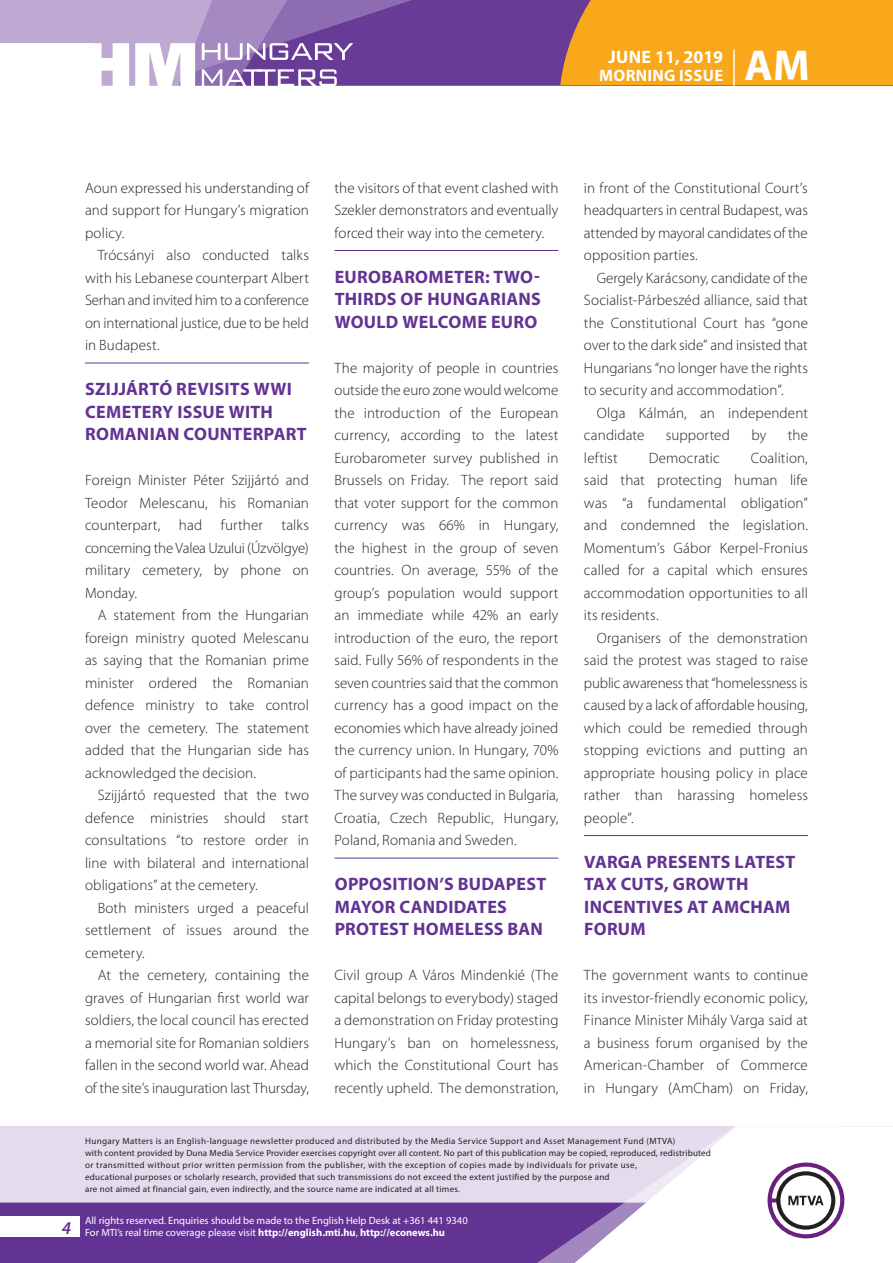
<style>
.page{position:relative;width:893px;height:1263px;background:#fff}
.page>*{position:absolute;margin:0;border:0;box-sizing:border-box;transform-origin:0 0}
.t1{font:700 43.35px "Myriad Pro";color:#fff}
._01_cimsor{font:700 18px/22.5px "Myriad Pro";letter-spacing:.015em;color:#623393}
.t2{font:700 18px "Myriad Pro";color:#fff}
.t3{font:italic 600 18px "Myriad Pro";color:#623393}
.t4{font:700 16.5px "Myriad Pro";letter-spacing:.02em;color:#fff}
._03_kenyer_szöveg-2{font:300 15px/22.5px "Myriad Pro";letter-spacing:.005em;color:#231f20;text-align:justify}
._03_kenyer_szöveg-1{font:300 15px/22.5px "Myriad Pro";letter-spacing:.005em;color:#231f20;text-align:justify}
.t5{font:10.5px/12px "Myriad Pro";color:#fff}
.t6{font:9px/12px "Myriad Pro";letter-spacing:.03em;color:#231f20}
.s1{font-weight:700}
</style>
<div class="page">
<div style="left:0;top:1126px;width:893px;height:137px;background:#e4dcec"></div>
<div style="left:0;top:1202px;width:506px;height:61px;background:#623393"></div>
<svg style="left:506px;top:1202px;width:69px;height:61px;fill:#623393"></svg>
<svg style="left:575px;top:1126px;width:318px;height:137px"></svg>
<div style="left:0;top:1216px;width:79px;height:20px;background:#fff"></div>
<div style="left:0;top:0;width:893px;height:85px;background:#683b97"></div>
<div style="left:560px;top:0;width:333px;height:85px;background:#f9a71b"></div>
<hr style="left:733px;top:49px;width:2px;height:37px;background:#fff">
<svg style="left:0;top:0;width:479px;height:86px"></svg>
<hr style="left:85px;top:363px;width:224px;height:1px;background:#623393">
<hr style="left:334px;top:250px;width:224px;height:1px;background:#623393">
<hr style="left:334px;top:858px;width:224px;height:1px;background:#623393">
<hr style="left:584px;top:835px;width:224px;height:1px;background:#623393">
<p class="t2" style="left:608px;top:45px;width:116px">June 11, 2019</p>
<p class="t4" style="left:599px;top:65px;width:114px">MORNING ISSUE</p>
<h1 class="t1" style="left:745px;top:37px;width:67px">AM</h1>
<p class="_03_kenyer_szöveg-2" style="left:85px;top:176px;width:225px">Aoun expressed his understanding of and support for Hungary’s migration policy.</p>
<p class="_03_kenyer_szöveg-2" style="left:85px;top:244px;width:225px;text-indent:13px">Trócsányi also conducted talks with his Lebanese counterpart Albert Serhan and invited him to a conference on international justice, due to be held in Budapest.</p>
<p class="_01_cimsor" style="left:85px;top:377px;width:223px">SZIJJÁRTÓ REVISITS WWI<br>CEMETERY ISSUE WITH<br>ROMANIAN COUNTERPART</p>
<p class="_03_kenyer_szöveg-1" style="left:85px;top:469px;width:225px">Foreign Minister Péter Szijjártó and Teodor Melescanu, his Romanian counterpart, had further talks concerning the Valea Uzului (Úzvölgye) military cemetery, by phone on Monday.</p>
<p class="_03_kenyer_szöveg-2" style="left:85px;top:604px;width:225px;text-indent:13px">A statement from the Hungarian foreign ministry quoted Melescanu as saying that the Romanian prime minister ordered the Romanian defence ministry to take control over the cemetery. The statement added that the Hungarian side has acknowledged the decision.</p>
<p class="_03_kenyer_szöveg-2" style="left:85px;top:784px;width:225px;text-indent:13px">Szijjártó requested that the two defence ministries should start consultations “to restore order in line with bilateral and international obligations” at the cemetery.</p>
<p class="_03_kenyer_szöveg-2" style="left:85px;top:896px;width:225px;text-indent:13px">Both ministers urged a peaceful settlement of issues around the cemetery.</p>
<p class="_03_kenyer_szöveg-2" style="left:85px;top:964px;width:225px;text-indent:13px">At the cemetery, containing the graves of Hungarian first world war soldiers, the local council has erected a memorial site for Romanian soldiers fallen in the second world war. Ahead of the site’s inauguration last Thursday,</p>
<p class="_03_kenyer_szöveg-2" style="left:334px;top:176px;width:225px">the visitors of that event clashed with Szekler demonstrators and eventually forced their way into the cemetery.</p>
<p class="_01_cimsor" style="left:335px;top:265px;width:208px;text-align:justify">EU ROBAROMETER: TWO-THIRDS OF HUNGARIANS WOULD WELCOME EU RO</p>
<p class="_03_kenyer_szöveg-1" style="left:334px;top:356px;width:226px">The majority of people in countries outside the euro zone would welcome the introduction of the European currency, according to the latest Eurobarometer survey published in Brussels on Friday. The report said that voter support for the common currency was 66% in Hungary, the highest in the group of seven countries. On average, 55% of the group’s population would support an immediate while 42% an early introduction of the euro, the report said. Fully 56% of respondents in the seven countries said that the common currency has a good impact on the economies which have already joined the currency union. In Hungary, 70% of participants had the same opinion.<br>The survey was conducted in Bulgaria, Croatia, Czech Republic, Hungary, Poland, Romania and Sweden.</p>
<p class="_01_cimsor" style="left:335px;top:872px;width:213px">OPPOSITION’S BUDAPEST<br>MAYOR CANDIDATES<br>PROTEST HOMELESS BAN</p>
<p class="_03_kenyer_szöveg-1" style="left:334px;top:964px;width:225px">Civil group A Város Mindenkié (The capital belongs to everybody) staged a demonstration on Friday protesting Hungary’s ban on homelessness, which the Constitutional Court has recently upheld. The demonstration,</p>
<p class="_03_kenyer_szöveg-1" style="left:584px;top:176px;width:225px">in front of the Constitutional Court’s headquarters in central Budapest, was attended by mayoral candidates of the opposition parties.</p>
<p class="_03_kenyer_szöveg-2" style="left:584px;top:266px;width:225px;text-indent:13px">Gergely Karácsony, candidate of the Socialist-Párbeszéd alliance, said that the Constitutional Court has “gone over to the dark side” and insisted that Hungarians “no longer have the rights to security and accommodation”.</p>
<p class="_03_kenyer_szöveg-2" style="left:584px;top:401px;width:225px;text-indent:13px">Olga Kálmán, an independent candidate</p>
<p class="_03_kenyer_szöveg-2" style="left:666px;top:424px;width:66px">supported</p>
<p class="_03_kenyer_szöveg-2" style="left:751px;top:424px;width:16px">by</p>
<p class="_03_kenyer_szöveg-2" style="left:788px;top:424px;width:22px">the</p>
<p class="_03_kenyer_szöveg-2" style="left:584px;top:446px;width:35px">leftist</p>
<p class="_03_kenyer_szöveg-2" style="left:649px;top:446px;width:73px">Democratic</p>
<p class="_03_kenyer_szöveg-2" style="left:584px;top:446px;width:225px;text-indent:167px">Coalition, said that protecting human life was “a fundamental obligation” and condemned the legislation.<br>Momentum’s Gábor Kerpel-Fronius called for a capital which ensures accommodation opportunities to all its residents.</p>
<p class="_03_kenyer_szöveg-2" style="left:584px;top:626px;width:225px;text-indent:13px">Organisers of the demonstration said the protest was staged to raise public awareness that “homelessness is caused by a lack of affordable housing, which could be remedied through stopping evictions and putting an appropriate housing policy in place rather than harassing homeless people”.</p>
<p class="_01_cimsor" style="left:584px;top:850px;width:213px">VARGA PRESENTS LATEST<br>TAX CUTS, GROWTH<br>INCENTIVES AT AMCHAM<br>FORUM</p>
<p class="_03_kenyer_szöveg-1" style="left:584px;top:964px;width:225px">The government wants to continue its investor-friendly economic policy, Finance Minister Mihály Varga said at a business forum organised by the American-Chamber of Commerce in Hungary (AmCham) on Friday,</p>
<p class="t3" style="left:62px;top:1217px;width:11px">4</p>
<p class="t6" style="left:85px;top:1134px;width:627px">Hungary Matters is an English-language newsletter produced and distributed by the Media Service Support and Asset Management Fund (MTVA)<br>with content provided by Duna Media Service Provider exercises copyright over all content. No part of this publication may be copied, reproduced, redistributed or transmitted without prior written permission from the publisher, with the exception of copies made by individuals for private use,<br>educational purposes or scholarly research, provided that such transmissions do not exceed the extent justified by the purpose and<br>are not aimed at financial gain, even indirectly, and the source name are indicated at all times.</p>
<p class="t5" style="left:85px;top:1214px;width:384px">All rights reserved. Enquiries should be made to the English Help Desk at +361 441 9340<br>For MTI’s real time coverage please visit <span class="s1">http://english.mti.hu</span>, <span class="s1">http://econews.hu</span></p>
</div>
